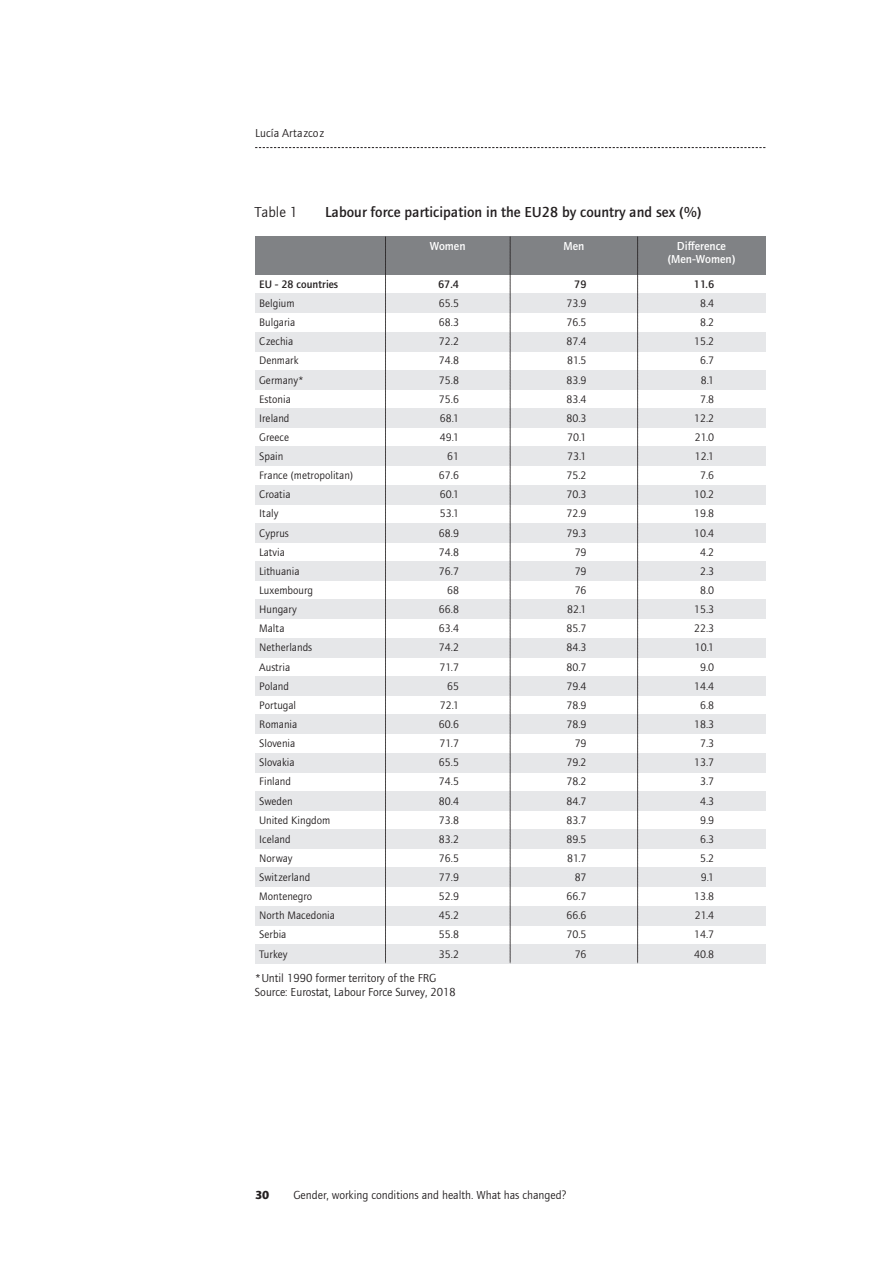
<style>
.page{position:relative;width:893px;height:1263px;background:#fff}
.page>*{position:absolute;margin:0;border:0;box-sizing:border-box;transform-origin:0 0}
.t1{font:15px "etui Foundry Journal Medium";color:#231f20}
.t2{font:15px "etui Foundry Journal book";color:#231f20}
.t3{font:12px/13.5px "etui Foundry Journal book";color:#231f20}
.t4{font:500 12px/13.5px "Foundry Journal";color:#fff;text-align:center}
.t5{font:12px "Foundry Journal";color:#231f20}
.t6{font:700 12px "Foundry Journal";color:#231f20}
.t7{font:11.25px/19.2px "Foundry Journal";color:#231f20;text-align:right}
.t8{font:500 11.25px "Foundry Journal";color:#231f20}
</style>
<div class="page">
<svg style="left:255px;top:147px;width:510px;height:1px"></svg>
<div style="left:255px;top:447px;width:510px;height:19px;background:#e6e7e9"></div>
<div style="left:255px;top:485px;width:510px;height:19px;background:#e6e7e9"></div>
<div style="left:255px;top:523px;width:510px;height:19px;background:#e6e7e9"></div>
<div style="left:255px;top:562px;width:510px;height:19px;background:#e6e7e9"></div>
<div style="left:255px;top:600px;width:510px;height:19px;background:#e6e7e9"></div>
<div style="left:255px;top:638px;width:510px;height:19px;background:#e6e7e9"></div>
<div style="left:255px;top:676px;width:510px;height:19px;background:#e6e7e9"></div>
<div style="left:255px;top:715px;width:510px;height:19px;background:#e6e7e9"></div>
<div style="left:255px;top:753px;width:510px;height:19px;background:#e6e7e9"></div>
<div style="left:255px;top:791px;width:510px;height:19px;background:#e6e7e9"></div>
<div style="left:255px;top:829px;width:510px;height:20px;background:#e6e7e9"></div>
<div style="left:255px;top:868px;width:510px;height:19px;background:#e6e7e9"></div>
<div style="left:255px;top:906px;width:510px;height:19px;background:#e6e7e9"></div>
<div style="left:255px;top:944px;width:510px;height:19px;background:#e6e7e9"></div>
<div style="left:255px;top:408px;width:510px;height:20px;background:#e6e7e9"></div>
<div style="left:255px;top:370px;width:510px;height:19px;background:#e6e7e9"></div>
<div style="left:255px;top:332px;width:510px;height:19px;background:#e6e7e9"></div>
<div style="left:255px;top:294px;width:510px;height:19px;background:#e6e7e9"></div>
<div style="left:255px;top:236px;width:510px;height:38px;background:#808285"></div>
<svg style="left:385px;top:236px;width:1px;height:728px"></svg>
<svg style="left:510px;top:236px;width:1px;height:728px"></svg>
<svg style="left:637px;top:236px;width:1px;height:728px"></svg>
<p class="t5" style="left:255px;top:128px;width:70px">Lucía Artazcoz</p>
<h1 class="t2" style="left:255px;top:206px;width:44px">Table 1</h1>
<h1 class="t1" style="left:325px;top:206px;width:378px">Labour force participation in the EU28 by country and sex (%)</h1>
<p class="t4" style="left:430px;top:240px;width:37px">Women</p>
<p class="t8" style="left:438px;top:280px;width:23px">67.4</p>
<p class="t7" style="left:439px;top:295px;width:22px">65.5<br>68.3<br>72.2<br>74.8<br>75.8<br>75.6<br>68.1<br>49.1<br>61<br>67.6<br>60.1<br>53.1<br>68.9<br>74.8<br>76.7<br>68<br>66.8<br>63.4<br>74.2<br>71.7<br>65<br>72.1<br>60.6<br>71.7<br>65.5<br>74.5<br>80.4<br>73.8<br>83.2<br>76.5<br>77.9<br>52.9<br>45.2<br>55.8<br>35.2</p>
<p class="t4" style="left:668px;top:240px;width:69px">Difference (Men-Women)</p>
<p class="t8" style="left:694px;top:280px;width:22px">11.6</p>
<p class="t7" style="left:694px;top:295px;width:22px">8.4<br>8.2<br>15.2<br>6.7<br>8.1<br>7.8<br>12.2<br>21.0<br>12.1<br>7.6<br>10.2<br>19.8<br>10.4<br>4.2<br>2.3<br>8.0<br>15.3<br>22.3<br>10.1<br>9.0<br>14.4<br>6.8<br>18.3<br>7.3<br>13.7<br>3.7<br>4.3<br>9.9<br>6.3<br>5.2<br>9.1<br>13.8<br>21.4<br>14.7<br>40.8</p>
<p class="t4" style="left:563px;top:240px;width:22px">Men</p>
<p class="t8" style="left:574px;top:280px;width:14px">79</p>
<p class="t7" style="left:566px;top:295px;width:22px">73.9<br>76.5<br>87.4<br>81.5<br>83.9<br>83.4<br>80.3<br>70.1<br>73.1<br>75.2<br>70.3<br>72.9<br>79.3<br>79<br>79<br>76<br>82.1<br>85.7<br>84.3<br>80.7<br>79.4<br>78.9<br>78.9<br>79<br>79.2<br>78.2<br>84.7<br>83.7<br>89.5<br>81.7<br>87<br>66.7<br>66.6<br>70.5<br>76</p>
<p class="t8" style="left:259px;top:280px;width:80px">EU - 28 countries</p>
<p class="t7" style="left:259px;top:295px;width:95px;text-align:left">Belgium<br>Bulgaria<br>Czechia<br>Denmark<br>Germany*<br>Estonia<br>Ireland<br>Greece<br>Spain<br>France (metropolitan)<br>Croatia<br>Italy<br>Cyprus<br>Latvia<br>Lithuania<br>Luxembourg<br>Hungary<br>Malta<br>Netherlands<br>Austria<br>Poland<br>Portugal<br>Romania<br>Slovenia<br>Slovakia<br>Finland<br>Sweden<br>United Kingdom<br>Iceland<br>Norway<br>Switzerland<br>Montenegro<br>North Macedonia<br>Serbia<br>Turkey</p>
<p class="t3" style="left:255px;top:972px;width:203px">*Until 1990 former territory of the FRG<br>Source: Eurostat, Labour Force Survey, 2018</p>
<p class="t6" style="left:255px;top:1190px;width:16px">30</p>
<p class="t3" style="left:293px;top:1189px;width:274px">Gender, working conditions and health. What has changed?</p>
</div>
